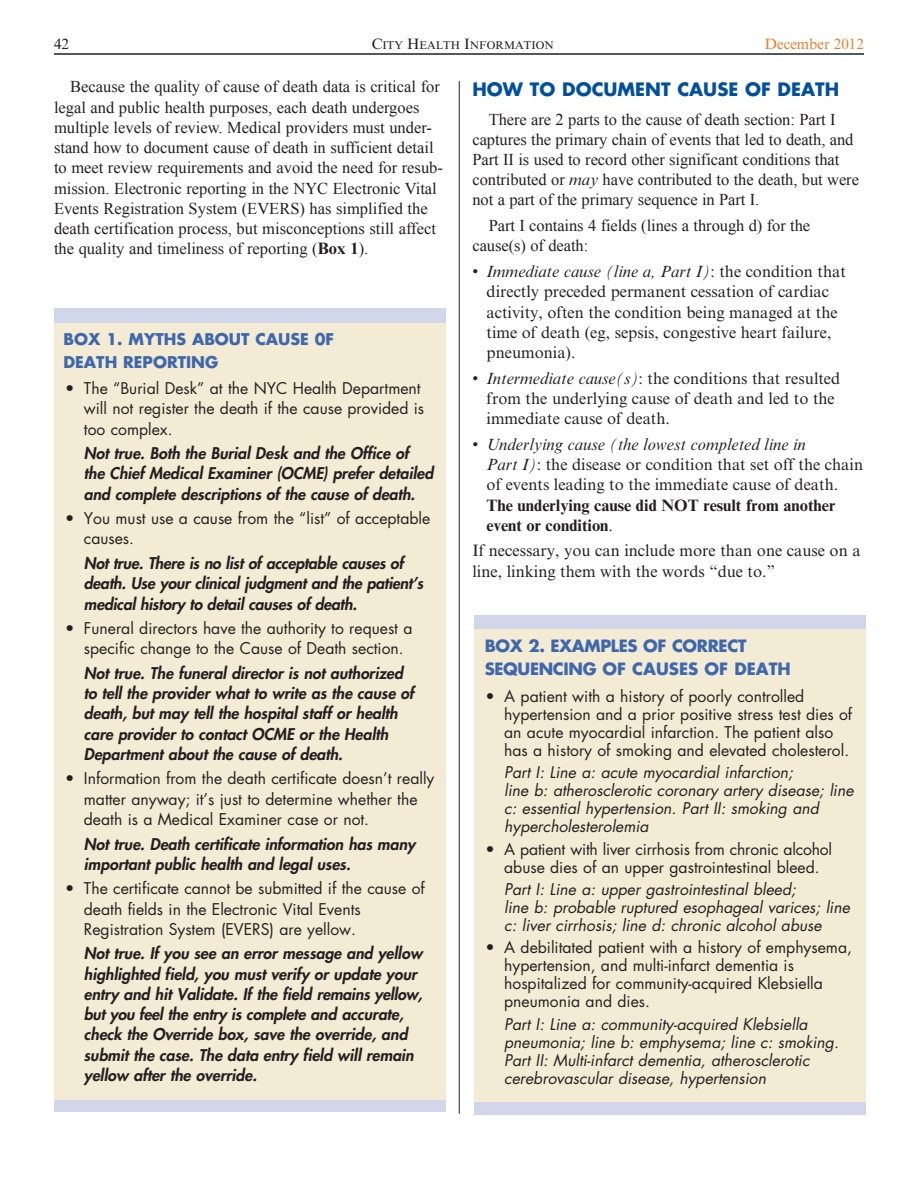
<style>
.page{position:relative;width:918px;height:1188px;background:#fff}
.page>*{position:absolute;margin:0;border:0;box-sizing:border-box;transform-origin:0 0}
.t1{font:700 18px "Futura Std";color:#01509f}
.t2{font:16.5px/20.2px "Times New Roman";color:#231f20}
.t3{font:16.5px/20.2px "Times New Roman MT Std";color:#231f20}
.t4{font:700 16.5px/20.2px "Times New Roman MT Std";color:#231f20}
.t5{font:700 16.5px/23.2px "Futura Std";letter-spacing:-.02em;color:#3d67ae}
.t6{font:15.75px/20.2px "Futura Std";color:#231f20}
.t7{font:italic 800 15.75px/20.2px "Futura Std";color:#231f20}
.t8{font:italic 15.75px/18px "Futura Std";color:#231f20}
.t9{font:700 15.75px/23.2px "Futura Std";color:#3d67ae}
.t10{font:15px "Times New Roman MT Std";color:#f47b2a}
.t11{font:15px "Times New Roman MT Std";color:#231f20}
.t12{font:11.25px "Times New Roman MT Std";color:#231f20}
.s1{font-size:15px}
.s2{font-family:"Times New Roman MT Std";font-weight:700}
.s3{font-family:"Times New Roman MT Std";font-style:italic}
.s4{font-style:italic}
.s5{font-weight:400}
</style>
<div class="page">
<hr style="left:54px;top:53px;width:810px;height:2px;background:#231f20">
<hr style="left:459px;top:81px;width:1px;height:1033px;background:#231f20">
<div style="left:54px;top:309px;width:391px;height:803px;background:#d2d6eb"></div>
<div style="left:54px;top:323px;width:391px;height:776px;background:#f3ebd4"></div>
<div style="left:474px;top:615px;width:391px;height:500px;background:#d2d6eb"></div>
<div style="left:474px;top:630px;width:391px;height:472px;background:#f3ebd4"></div>
<p class="t11" style="left:54px;top:39px;width:16px">42</p>
<p class="t12" style="left:372px;top:41px;width:183px"><span class="s1">C</span>ITY <span class="s1">H</span>EALTH <span class="s1">I</span>NFORMATION</p>
<p class="t10" style="left:765px;top:39px;width:101px">December 2012</p>
<p class="t2" style="left:54px;top:77px;width:391px;text-indent:16px">Because the quality of cause of death data is critical for legal and public health purposes, each death undergoes multiple levels of review. Medical providers must under&shy;stand how to document cause of death in sufficient detail to meet review requirements and avoid the need for resub&shy;mission. Electronic reporting in the NYC Electronic Vital Events Registration System (EVERS) has simplified the death certification process, but misconceptions still affect the quality and timeliness of reporting (<span class="s2">Box 1</span>).</p>
<p class="t1" style="left:472px;top:81px;width:368px">HOW TO DOCUMENT CAUSE OF DEATH</p>
<p class="t2" style="left:472px;top:109px;width:388px;text-indent:16px">There are 2 parts to the cause of death section: Part I captures the primary chain of events that led to death, and Part II is used to record other significant conditions that contributed or <span class="s3">may</span> have contributed to the death, but were not a part of the primary sequence in Part I.</p>
<p class="t2" style="left:472px;top:215px;width:339px;text-indent:16px">Part I contains 4 fields (lines a through d) for the cause(s) of death:</p>
<p class="t3" style="left:487px;top:263px;width:361px;text-indent:-14px">• <span class="s4">Immediate cause (line a, Part I)</span>: the condition that directly preceded permanent cessation of cardiac activity, often the condition being managed at the time of death (eg, sepsis, congestive heart failure, pneumonia).</p>
<p class="t3" style="left:487px;top:370px;width:355px;text-indent:-14px">• <span class="s4">Intermediate cause(s)</span>: the conditions that resulted from the underlying cause of death and led to the immediate cause of death.</p>
<p class="t3" style="left:487px;top:436px;width:378px;text-indent:-14px">• <span class="s4">Underlying cause (the lowest completed line in<br>Part I)</span>: the disease or condition that set off the chain of events leading to the immediate cause of death.</p>
<p class="t4" style="left:487px;top:497px;width:350px">The underlying cause did NOT result from another event or condition<span class="s5">.</span></p>
<p class="t3" style="left:473px;top:542px;width:390px">If necessary, you can include more than one cause on a line, linking them with the words “due to.”</p>
<p class="t9" style="left:63px;top:329px;width:272px">BOX 1. MYTHS ABOUT CAUSE 0F<br>DEATH REPORTING</p>
<p class="t6" style="left:84px;top:379px;width:342px;text-indent:-19px">• The “Burial Desk” at the NYC Health Department will not register the death if the cause provided is too complex.</p>
<p class="t7" style="left:84px;top:444px;width:351px">Not true. Both the Burial Desk and the Office of the Chief Medical Examiner (OCME) prefer detailed and complete descriptions of the cause of death.</p>
<p class="t6" style="left:84px;top:510px;width:348px;text-indent:-19px">• You must use a cause from the “list” of acceptable causes.</p>
<p class="t7" style="left:84px;top:554px;width:341px">Not true. There is no list of acceptable causes of death. Use your clinical judgment and the patient’s medical history to detail causes of death.</p>
<p class="t6" style="left:84px;top:620px;width:330px;text-indent:-19px">• Funeral directors have the authority to request a specific change to the Cause of Death section.</p>
<p class="t7" style="left:84px;top:664px;width:332px">Not true. The funeral director is not authorized to tell the provider what to write as the cause of death, but may tell the hospital staff or health care provider to contact OCME or the Health Department about the cause of death.</p>
<p class="t6" style="left:84px;top:770px;width:352px;text-indent:-19px">• Information from the death certificate doesn’t really matter anyway; it’s just to determine whether the death is a Medical Examiner case or not.</p>
<p class="t7" style="left:84px;top:835px;width:333px">Not true. Death certificate information has many important public health and legal uses.</p>
<p class="t6" style="left:84px;top:880px;width:343px;text-indent:-19px">• The certificate cannot be submitted if the cause of death fields in the Electronic Vital Events<br>Registration System (EVERS) are yellow.</p>
<p class="t7" style="left:84px;top:945px;width:340px">Not true. If you see an error message and yellow highlighted field, you must verify or update your entry and hit Validate. If the field remains yellow, but you feel the entry is complete and accurate, check the Override box, save the override, and submit the case. The data entry field will remain yellow after the override.</p>
<p class="t5" style="left:485px;top:636px;width:308px">BOX 2. EXAMPLES OF CORRECT<br>SEQUENCING OF CAUSES OF DEATH</p>
<p class="t6" style="left:504px;top:689px;width:350px;line-height:18px;text-indent:-19px">• A patient with a history of poorly controlled hypertension and a prior positive stress test dies of an acute myocardial infarction. The patient also has a history of smoking and elevated cholesterol.</p>
<p class="t8" style="left:504px;top:765px;width:351px">Part I: Line a: acute myocardial infarction;<br>line b: atherosclerotic coronary artery disease; line c: essential hypertension. Part II: smoking and hypercholesterolemia</p>
<p class="t6" style="left:485px;top:841px;width:348px;line-height:18px;text-align:center">• A patient with liver cirrhosis from chronic alcohol abuse dies of an upper gastrointestinal bleed.</p>
<p class="t8" style="left:504px;top:882px;width:347px">Part I: Line a: upper gastrointestinal bleed;<br>line b: probable ruptured esophageal varices; line c: liver cirrhosis; line d: chronic alcohol abuse</p>
<p class="t6" style="left:504px;top:940px;width:349px;line-height:18px;text-indent:-19px">• A debilitated patient with a history of emphysema, hypertension, and multi-infarct dementia is hospitalized for community-acquired Klebsiella pneumonia and dies.</p>
<p class="t8" style="left:504px;top:1016px;width:336px">Part I: Line a: community-acquired Klebsiella pneumonia; line b: emphysema; line c: smoking.<br>Part II: Multi-infarct dementia, atherosclerotic cerebrovascular disease, hypertension</p>
</div>
